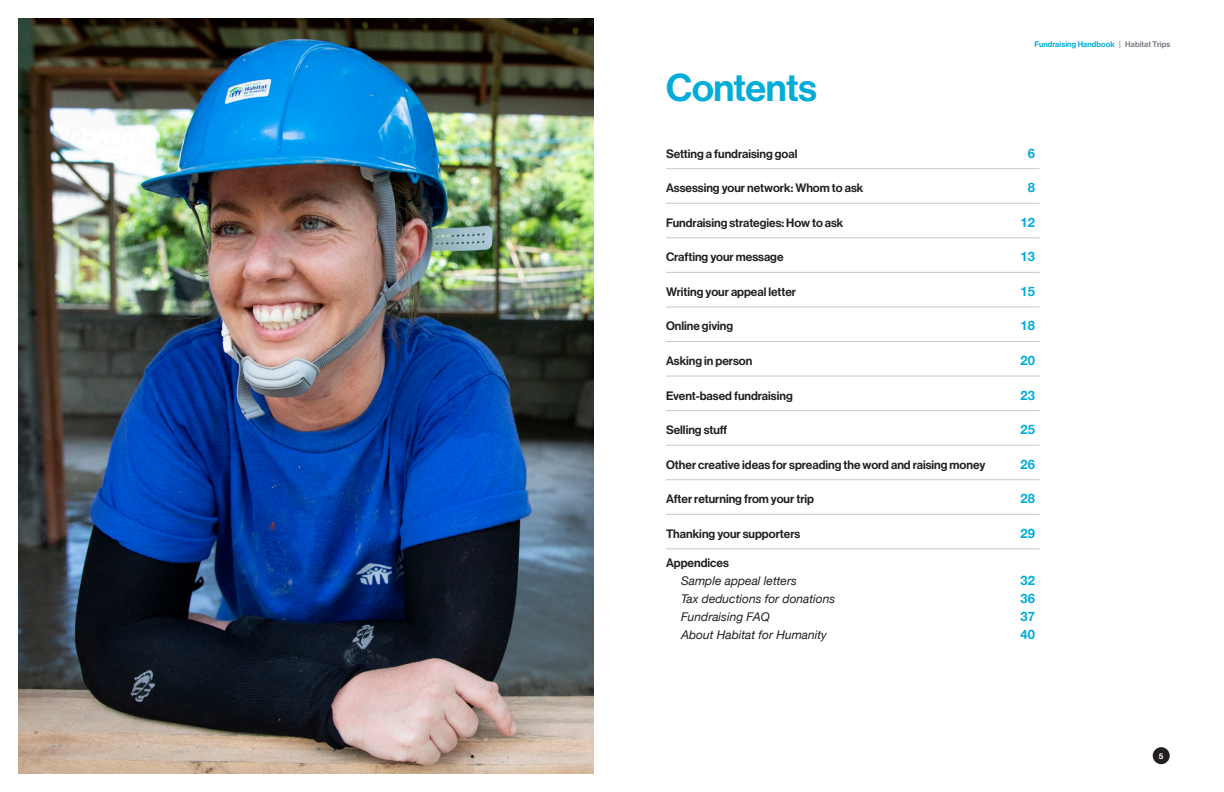
<style>
.page{position:relative;width:1224px;height:792px;background:#fff}
.page>*{position:absolute;margin:0;border:0;box-sizing:border-box;transform-origin:0 0}
.page_headers{font:38px "N Haas Grotesk DS Pro 65 Md";letter-spacing:-.01em;color:#00acd8}
.toc_text{font:700 13px "Helvetica Neue";color:#00acd8}
.toc_sub_sections{font:700 13px "Helvetica Neue";color:#00acd8}
.toc_text-2{font:12px "N Haas Grotesk DS Pro 65 Md";color:#231f20}
.toc_sub_sections-2{font:italic 12px "Helvetica Neue";color:#231f20}
.toc_headers-w__sub_s{font:12px "N Haas Grotesk DS Pro 65 Md";color:#231f20}
.t1{font:8px "N Haas Grotesk DS Pro 65 Md";letter-spacing:.01em;color:#00acd8}
.t2{font:8px "N Haas Grotesk DS Pro 65 Md";color:#fff}
.s1{color:#787d83}
</style>
<div class="page">
<div style="left:1153px;top:747px;width:17px;height:17px;background:#231f20;border-radius:50%"></div>
<hr style="left:666px;top:168px;width:374px;height:1px;background:#c7c8ca">
<hr style="left:666px;top:203px;width:374px;height:1px;background:#c7c8ca">
<hr style="left:666px;top:238px;width:374px;height:1px;background:#c7c8ca">
<hr style="left:666px;top:272px;width:374px;height:1px;background:#c7c8ca">
<hr style="left:666px;top:307px;width:374px;height:1px;background:#c7c8ca">
<hr style="left:666px;top:341px;width:374px;height:1px;background:#c7c8ca">
<hr style="left:666px;top:376px;width:374px;height:1px;background:#c7c8ca">
<hr style="left:666px;top:410px;width:374px;height:1px;background:#c7c8ca">
<hr style="left:666px;top:445px;width:374px;height:1px;background:#c7c8ca">
<hr style="left:666px;top:479px;width:374px;height:1px;background:#c7c8ca">
<hr style="left:666px;top:514px;width:374px;height:1px;background:#c7c8ca">
<hr style="left:666px;top:549px;width:374px;height:1px;background:#c7c8ca">
<img style="left:18px;top:19px;width:576px;height:755px">
<p class="page_headers" style="left:666px;top:66px;width:152px">Contents</p>
<p class="t1" style="left:1034px;top:40px;width:137px">Fundraising Handbook <span class="s1">| Habitat Trips</span></p>
<p class="toc_text-2" style="left:666px;top:146px;width:133px">Setting a fundraising goal</p>
<p class="toc_text" style="left:1028px;top:143px;width:9px">6</p>
<p class="toc_text-2" style="left:666px;top:181px;width:199px">Assessing your network: Whom to ask</p>
<p class="toc_text" style="left:1028px;top:177px;width:9px">8</p>
<p class="toc_text-2" style="left:666px;top:216px;width:179px">Fundraising strategies: How to ask</p>
<p class="toc_text" style="left:1021px;top:212px;width:16px">12</p>
<p class="toc_text-2" style="left:666px;top:250px;width:119px">Crafting your message</p>
<p class="toc_text" style="left:1021px;top:246px;width:16px">13</p>
<p class="toc_text-2" style="left:666px;top:285px;width:132px">Writing your appeal letter</p>
<p class="toc_text" style="left:1021px;top:281px;width:16px">15</p>
<p class="toc_text-2" style="left:666px;top:319px;width:69px">Online giving</p>
<p class="toc_text" style="left:1021px;top:316px;width:16px">18</p>
<p class="toc_text-2" style="left:666px;top:354px;width:88px">Asking in person</p>
<p class="toc_text" style="left:1021px;top:350px;width:16px">20</p>
<p class="toc_text-2" style="left:666px;top:388px;width:128px">Event-based fundraising</p>
<p class="toc_text" style="left:1021px;top:385px;width:16px">23</p>
<p class="toc_text-2" style="left:666px;top:423px;width:63px">Selling stuff</p>
<p class="toc_text" style="left:1021px;top:419px;width:16px">25</p>
<p class="toc_text-2" style="left:666px;top:458px;width:321px">Other creative ideas for spreading the word and raising money</p>
<p class="toc_text" style="left:1021px;top:454px;width:16px">26</p>
<p class="toc_text-2" style="left:666px;top:492px;width:150px">After returning from your trip</p>
<p class="toc_text" style="left:1021px;top:488px;width:16px">28</p>
<p class="toc_text-2" style="left:666px;top:527px;width:136px">Thanking your supporters</p>
<p class="toc_text" style="left:1021px;top:523px;width:16px">29</p>
<p class="toc_headers-w__sub_s" style="left:666px;top:556px;width:64px">Appendices</p>
<p class="toc_sub_sections-2" style="left:681px;top:572px;width:117px">Sample appeal letters</p>
<p class="toc_sub_sections" style="left:1021px;top:570px;width:16px">32</p>
<p class="toc_sub_sections-2" style="left:681px;top:590px;width:156px">Tax deductions for donations</p>
<p class="toc_sub_sections" style="left:1021px;top:588px;width:16px">36</p>
<p class="toc_sub_sections-2" style="left:681px;top:608px;width:90px">Fundraising FAQ</p>
<p class="toc_sub_sections" style="left:1021px;top:606px;width:16px">37</p>
<p class="toc_sub_sections-2" style="left:681px;top:626px;width:148px">About Habitat for Humanity</p>
<p class="toc_sub_sections" style="left:1021px;top:624px;width:16px">40</p>
<p class="t2" style="left:1159px;top:751px;width:6px">5</p>
</div>
